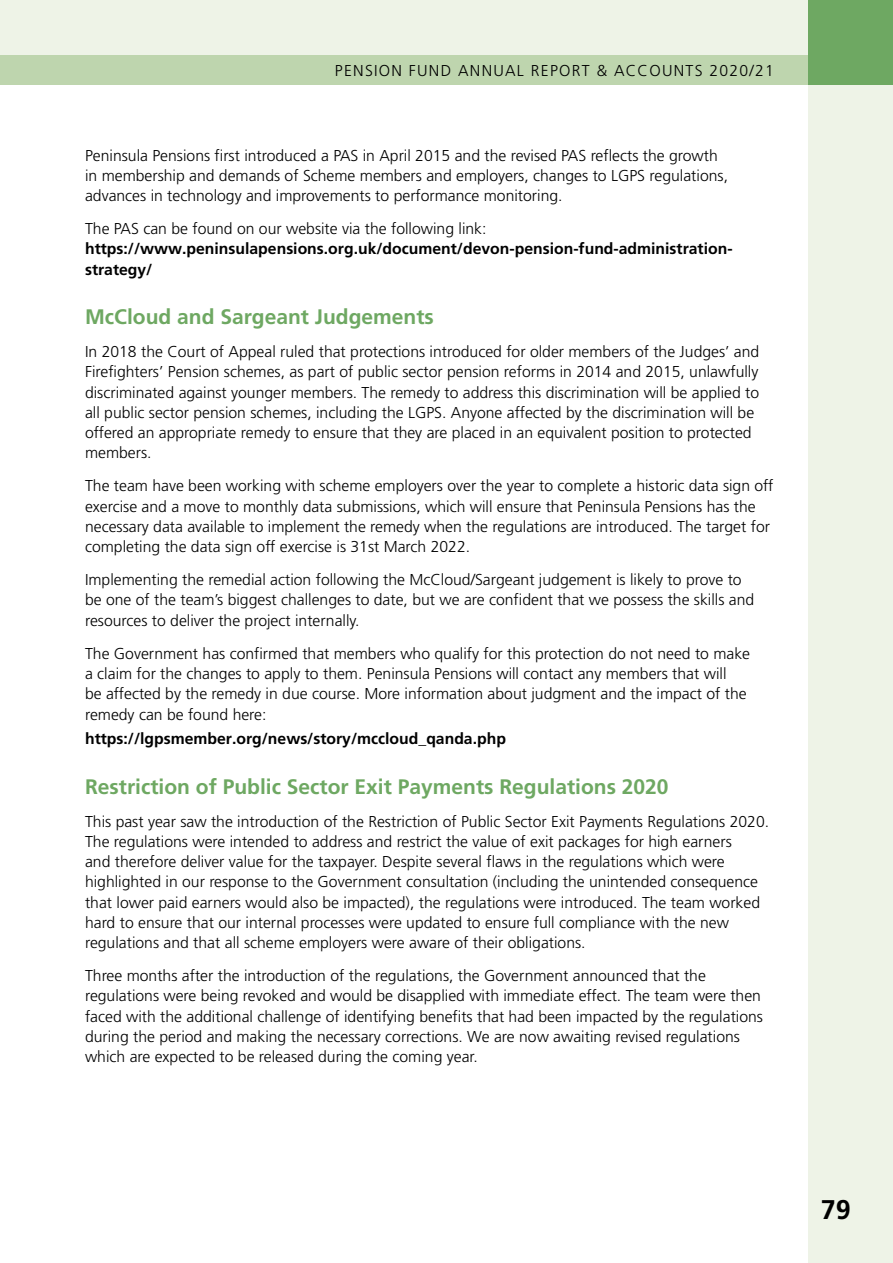
<style>
.page{position:relative;width:893px;height:1263px;background:#fff}
.page>*{position:absolute;margin:0;border:0;box-sizing:border-box;transform-origin:0 0}
.t1{font:700 27px "Frutiger";color:#000}
.Subhead_large__H3{font:700 21px "Frutiger";color:#6ea862}
.Text__P{font:300 15.75px/20.2px "Frutiger";color:#000}
.Text__P-2{font:700 15.75px/20.2px "Frutiger";color:#000}
.Text__P-3{font:300 15.75px "Frutiger";letter-spacing:.08em;color:#000}
.s1{font-weight:300}
</style>
<div class="page">
<div style="left:808px;top:85px;width:85px;height:1178px;background:#eef3e7"></div>
<div style="left:0;top:0;width:808px;height:55px;background:#eef3e7"></div>
<div style="left:808px;top:0;width:85px;height:85px;background:#6ea862"></div>
<div style="left:0;top:55px;width:808px;height:30px;background:#bed5ae"></div>
<p class="Text__P-3" style="left:335px;top:61px;width:440px">PENSION FUND ANNUAL REPORT &amp; ACCOUNTS 2020/21</p>
<p class="Text__P" style="left:85px;top:145px;width:644px">Peninsula Pensions first introduced a PAS in April 2015 and the revised PAS reflects the growth in membership and demands of Scheme members and employers, changes to LGPS regulations, advances in technology and improvements to performance monitoring.</p>
<p class="Text__P-2" style="left:85px;top:218px;width:649px"><span class="s1">The PAS can be found on our website via the following link: </span>https://www.peninsulapensions.org.uk/document/devon-pension-fund-administration&shy;strategy/</p>
<h3 class="Subhead_large__H3" style="left:85px;top:305px;width:350px">McCloud and Sargeant Judgements</h3>
<p class="Text__P" style="left:85px;top:342px;width:676px">In 2018 the Court of Appeal ruled that protections introduced for older members of the Judges’ and Firefighters’ Pension schemes, as part of public sector pension reforms in 2014 and 2015, unlawfully discriminated against younger members. The remedy to address this discrimination will be applied to all public sector pension schemes, including the LGPS. Anyone affected by the discrimination will be offered an appropriate remedy to ensure that they are placed in an equivalent position to protected members.</p>
<p class="Text__P" style="left:85px;top:476px;width:690px">The team have been working with scheme employers over the year to complete a historic data sign off exercise and a move to monthly data submissions, which will ensure that Peninsula Pensions has the necessary data available to implement the remedy when the regulations are introduced. The target for completing the data sign off exercise is 31st March 2022.</p>
<p class="Text__P" style="left:85px;top:570px;width:671px">Implementing the remedial action following the McCloud/Sargeant judgement is likely to prove to be one of the team’s biggest challenges to date, but we are confident that we possess the skills and resources to deliver the project internally.</p>
<p class="Text__P" style="left:85px;top:643px;width:667px">The Government has confirmed that members who qualify for this protection do not need to make a claim for the changes to apply to them. Peninsula Pensions will contact any members that will<br>be affected by the remedy in due course. More information about judgment and the impact of the remedy can be found here:</p>
<p class="Text__P-2" style="left:85px;top:728px;width:422px">https://lgpsmember.org/news/story/mccloud_qanda.php</p>
<h3 class="Subhead_large__H3" style="left:85px;top:774px;width:585px">Restriction of Public Sector Exit Payments Regulations 2020</h3>
<p class="Text__P" style="left:85px;top:811px;width:686px">This past year saw the introduction of the Restriction of Public Sector Exit Payments Regulations 2020.<br>The regulations were intended to address and restrict the value of exit packages for high earners<br>and therefore deliver value for the taxpayer. Despite several flaws in the regulations which were highlighted in our response to the Government consultation (including the unintended consequence that lower paid earners would also be impacted), the regulations were introduced. The team worked hard to ensure that our internal processes were updated to ensure full compliance with the new regulations and that all scheme employers were aware of their obligations.</p>
<p class="Text__P" style="left:85px;top:966px;width:679px">Three months after the introduction of the regulations, the Government announced that the regulations were being revoked and would be disapplied with immediate effect. The team were then faced with the additional challenge of identifying benefits that had been impacted by the regulations during the period and making the necessary corrections. We are now awaiting revised regulations which are expected to be released during the coming year.</p>
<h1 class="t1" style="left:821px;top:1194px;width:32px">79</h1>
</div>
